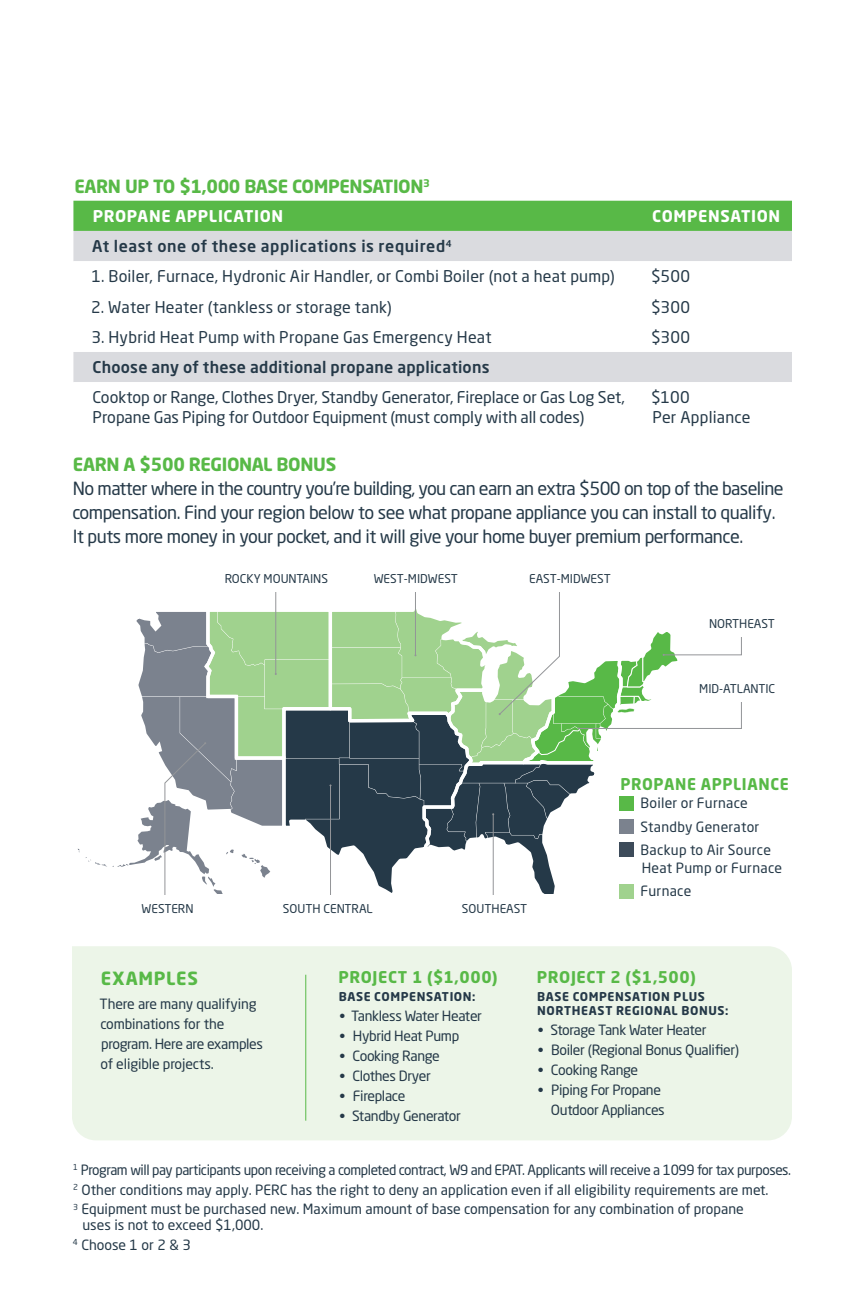
<style>
.page{position:relative;width:864px;height:1296px;background:#fff}
.page>*{position:absolute;margin:0;border:0;box-sizing:border-box;transform-origin:0 0}
.t1{font:18px/24px "Neo Sans W1 G";letter-spacing:-.025em;color:#253948}
.t2{font:700 18px "Neo Sans W1 G";letter-spacing:-.02em;color:#58b947}
.t3{font:700 18px "Neo Sans W1 G";letter-spacing:.04em;color:#58b947}
.t4{font:16px/19.2px "Neo Sans W1 G";letter-spacing:.01em;color:#253948}
.t5{font:500 16px "Neo Sans W1 G";letter-spacing:.02em;color:#253948}
.t6{font:700 16px "Neo Sans W1 G";letter-spacing:.04em;color:#58b947}
.t7{font:700 16px "Neo Sans W1 G";letter-spacing:.04em;color:#fff}
.t8{font:14px/19.6px "Neo Sans W1 G";color:#253948}
.t9{font:14px/20px "Neo Sans W1 G";letter-spacing:-.025em;color:#253948}
.t10{font:14px/23px "Neo Sans W1 G";letter-spacing:.02em;color:#253948}
.t11{font:12px "Neo Sans W1 G";color:#253948}
.t12{font:700 12px/14px "Neo Sans W1 G";letter-spacing:.05em;color:#253948}
</style>
<div class="page">
<div style="left:72px;top:946px;width:720px;height:194px;background:#ecf5e8"></div>
<svg style="left:78px;top:592px;width:664px;height:307px"></svg>
<div style="left:680px;top:610px;width:95px;height:27px;background:#fff"></div>
<div style="left:676px;top:675px;width:99px;height:27px;background:#fff"></div>
<div style="left:431px;top:895px;width:127px;height:27px;background:#fff"></div>
<div style="left:264px;top:895px;width:127px;height:27px;background:#fff"></div>
<div style="left:120px;top:895px;width:95px;height:27px;background:#fff"></div>
<div style="left:73px;top:201px;width:719px;height:30px;background:#58b947"></div>
<div style="left:73px;top:231px;width:719px;height:30px;background:#dadbdf"></div>
<div style="left:73px;top:352px;width:719px;height:30px;background:#dadbdf"></div>
<hr style="left:305px;top:975px;width:1px;height:146px;background:#58b947">
<p class="t2" style="left:74px;top:175px;width:357px">EARN UP TO $1,000 BASE COMPENSATION<sup>3</sup></p>
<p class="t7" style="left:93px;top:206px;width:192px">PROPANE APPLICATION</p>
<p class="t7" style="left:652px;top:206px;width:129px">COMPENSATION</p>
<p class="t5" style="left:92px;top:236px;width:361px">At least one of these applications is required<sup>4</sup></p>
<p class="t4" style="left:91px;top:267px;width:525px">1. Boiler, Furnace, Hydronic Air Handler, or Combi Boiler (not a heat pump)</p>
<p class="t4" style="left:651px;top:267px;width:41px">$500</p>
<p class="t4" style="left:91px;top:297px;width:302px">2. Water Heater (tankless or storage tank)</p>
<p class="t4" style="left:651px;top:297px;width:41px">$300</p>
<p class="t4" style="left:91px;top:327px;width:402px">3. Hybrid Heat Pump with Propane Gas Emergency Heat</p>
<p class="t4" style="left:651px;top:327px;width:41px">$300</p>
<p class="t5" style="left:92px;top:357px;width:399px">Choose any of these additional propane applications</p>
<p class="t4" style="left:92px;top:388px;width:534px">Cooktop or Range, Clothes Dryer, Standby Generator, Fireplace or Gas Log Set,<br>Propane Gas Piping for Outdoor Equipment (must comply with all codes)</p>
<p class="t4" style="left:651px;top:388px;width:101px">$100<br>Per Appliance</p>
<p class="t2" style="left:73px;top:453px;width:265px">EARN A $500 REGIONAL BONUS</p>
<p class="t1" style="left:72px;top:476px;width:713px">No matter where in the country you’re building, you can earn an extra $500 on top of the baseline compensation. Find your region below to see what propane appliance you can install to qualify.<br>It puts more money in your pocket, and it will give your home buyer premium performance.</p>
<p class="t11" style="left:225px;top:571px;width:105px">ROCKY MOUNTAINS</p>
<p class="t11" style="left:374px;top:571px;width:86px">WEST-MIDWEST</p>
<p class="t11" style="left:529px;top:571px;width:83px">EAST-MIDWEST</p>
<p class="t11" style="left:709px;top:616px;width:68px">NORTHEAST</p>
<p class="t11" style="left:699px;top:681px;width:77px">MID-ATLANTIC</p>
<p class="t11" style="left:142px;top:902px;width:54px">WESTERN</p>
<p class="t11" style="left:283px;top:902px;width:91px">SOUTH CENTRAL</p>
<p class="t11" style="left:462px;top:902px;width:67px">SOUTHEAST</p>
<p class="t6" style="left:620px;top:774px;width:170px">PROPANE APPLIANCE</p>
<p class="t10" style="left:641px;top:792px;width:132px">Boiler or Furnace<br>Standby Generator<br>Backup to Air Source</p>
<p class="t10" style="left:641px;top:856px;width:143px">Heat Pump or Furnace<br>Furnace</p>
<p class="t3" style="left:101px;top:967px;width:99px">EXAMPLES</p>
<p class="t9" style="left:100px;top:993px;width:165px">There are many qualifying combinations for the program. Here are examples of eligible projects.</p>
<p class="t6" style="left:338px;top:967px;width:161px">PROJECT 1 ($1,000)</p>
<p class="t12" style="left:339px;top:989px;width:138px">BASE COMPENSATION:</p>
<p class="t9" style="left:339px;top:1006px;width:144px">• Tankless Water Heater</p>
<p class="t9" style="left:339px;top:1026px;width:121px">• Hybrid Heat Pump</p>
<p class="t9" style="left:339px;top:1046px;width:102px">• Cooking Range</p>
<p class="t9" style="left:339px;top:1066px;width:93px">• Clothes Dryer</p>
<p class="t9" style="left:339px;top:1086px;width:68px">• Fireplace</p>
<p class="t9" style="left:339px;top:1106px;width:123px">• Standby Generator</p>
<p class="t6" style="left:537px;top:967px;width:160px">PROJECT 2 ($1,500)</p>
<p class="t12" style="left:537px;top:989px;width:193px">BASE COMPENSATION PLUS<br>NORTHEAST REGIONAL BONUS:</p>
<p class="t9" style="left:538px;top:1020px;width:170px">• Storage Tank Water Heater</p>
<p class="t9" style="left:538px;top:1040px;width:203px">• Boiler (Regional Bonus Qualifier)</p>
<p class="t9" style="left:538px;top:1060px;width:102px">• Cooking Range</p>
<p class="t9" style="left:538px;top:1080px;width:129px;text-align:right">• Piping For Propane<br>Outdoor Appliances</p>
<p class="t8" style="left:73px;top:1160px;width:719px"><sup>1</sup> Program will pay participants upon receiving a completed contract, W9 and EPAT. Applicants will receive a 1099 for tax purposes.<br><sup>2</sup> Other conditions may apply. PERC has the right to deny an application even if all eligibility requirements are met.<br><sup>3</sup> Equipment must be purchased new. Maximum amount of base compensation for any combination of propane</p>
<p class="t8" style="left:73px;top:1215px;width:192px;text-indent:9px">uses is not to exceed $1,000.<br><sup>4</sup> Choose 1 or 2 &amp; 3</p>
</div>
